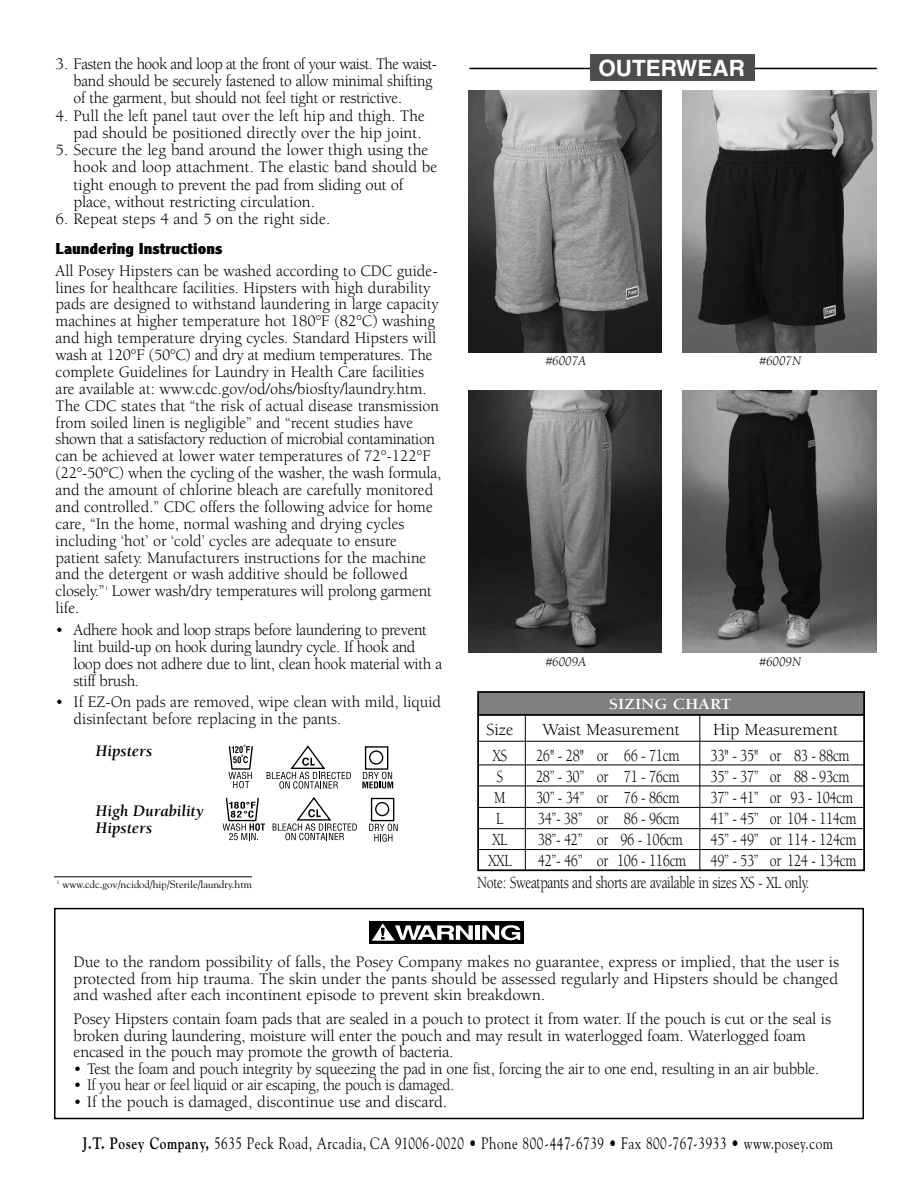
<style>
.page{position:relative;width:918px;height:1188px;background:#fff}
.page>*{position:absolute;margin:0;border:0;box-sizing:border-box;transform-origin:0 0}
.t1{font:700 22.5px "Helvetica";color:#fff}
.t2{font:17.4px/22.6px "Berkeley";letter-spacing:-.025em;color:#000;scale:.8 1}
.t3{font:17.4px "Berkeley";color:#000}
.t4{font:17.4px "Berkeley";letter-spacing:-.025em;color:#000}
.t5{font:16.5px/16.8px "Berkeley";color:#000}
.t6{font:16.5px/16.8px "Berkeley";letter-spacing:-.025em;color:#000}
.t7{font:16.5px "Goudy";letter-spacing:.04em;color:#000;scale:.8 1}
.t8{font:italic 700 16.5px/16.5px "Berkeley";color:#000}
.t9{font:16.5px "Clearface Gothic Extra Bold DTC";color:#000}
.t10{font:700 15.9px "Berkeley";color:#fff;scale:1.12 1}
.t11{font:italic 13.5px "Berkeley";color:#000}
.t12{font:10.5px "Goudy";color:#000}
.t13{font:5.25px "Goudy";color:#000}
.s1{font-weight:700}
</style>
<div class="page">
<div style="left:54px;top:908px;width:810px;height:211px;border:2px solid #000"></div>
<div style="left:370px;top:921px;width:154px;height:22px;background:#000"></div>
<div style="left:475px;top:925px;width:5px;height:15px;background:#fff"></div>
<svg style="left:482px;top:925px;width:38px;height:15px"></svg>
<svg style="left:372px;top:923px;width:101px;height:18px"></svg>
<div style="left:479px;top:692px;width:385px;height:23px;background:#808080"></div>
<hr style="left:477px;top:714px;width:388px;height:2px;background:#000">
<hr style="left:477px;top:741px;width:388px;height:1px;background:#000">
<hr style="left:477px;top:764px;width:388px;height:1px;background:#000">
<hr style="left:477px;top:786px;width:388px;height:1px;background:#000">
<hr style="left:477px;top:807px;width:388px;height:1px;background:#000">
<hr style="left:477px;top:828px;width:388px;height:1px;background:#000">
<hr style="left:477px;top:849px;width:388px;height:1px;background:#000">
<hr style="left:699px;top:715px;width:1px;height:155px;background:#000">
<hr style="left:525px;top:715px;width:1px;height:155px;background:#000">
<div style="left:477px;top:691px;width:388px;height:180px;border:2px solid #000"></div>
<div style="left:371px;top:798px;width:23px;height:23px;border:1px solid #000"></div>
<div style="left:375px;top:802px;width:14px;height:14px;border:1px solid #000;border-radius:50%"></div>
<svg style="left:273px;top:797px;width:84px;height:43px"></svg>
<svg style="left:223px;top:797px;width:42px;height:43px"></svg>
<svg style="left:369px;top:824px;width:28px;height:18px"></svg>
<div style="left:365px;top:746px;width:23px;height:24px;border:1px solid #000"></div>
<div style="left:369px;top:750px;width:14px;height:15px;border:1px solid #000;border-radius:50%"></div>
<svg style="left:267px;top:745px;width:84px;height:44px"></svg>
<svg style="left:228px;top:745px;width:25px;height:43px"></svg>
<svg style="left:362px;top:772px;width:31px;height:16px"></svg>
<img style="left:469px;top:90px;width:193px;height:262px">
<img style="left:683px;top:90px;width:194px;height:262px">
<hr style="left:469px;top:68px;width:408px;height:1px;background:#000">
<div style="left:590px;top:54px;width:165px;height:26px;background:#4d4d4d"></div>
<img style="left:469px;top:390px;width:193px;height:262px">
<img style="left:683px;top:390px;width:194px;height:262px">
<hr style="left:54px;top:876px;width:198px;height:1px;background:#000">
<p class="t5" style="left:74px;top:57px;width:365px;line-height:17.2px;text-indent:-18px">3. Fasten the hook and loop at the front of your waist. The waist&shy;band should be securely fastened to allow minimal shifting of the garment, but should not feel tight or restrictive.</p>
<p class="t5" style="left:56px;top:108px;width:371px;line-height:17.2px;text-align:right">4. Pull the left panel taut over the left hip and thigh. The pad should be positioned directly over the hip joint.</p>
<p class="t5" style="left:74px;top:143px;width:365px;line-height:17.2px;text-indent:-18px">5. Secure the leg band around the lower thigh using the hook and loop attachment. The elastic band should be tight enough to prevent the pad from sliding out of place, without restricting circulation.</p>
<p class="t5" style="left:56px;top:212px;width:276px">6. Repeat steps 4 and 5 on the right side.</p>
<p class="t9" style="left:56px;top:239px;width:168px">Laundering Instructions</p>
<p class="t5" style="left:56px;top:263px;width:387px">All Posey Hipsters can be washed according to CDC guide&shy;lines for healthcare facilities. Hipsters with high durability pads are designed to withstand laundering in large capacity machines at higher temperature hot 180°F (82°C) washing and high temperature drying cycles. Standard Hipsters will wash at 120°F (50°C) and dry at medium temperatures. The complete Guidelines for Laundry in Health Care facilities are available at: www.cdc.gov/od/ohs/biosfty/laundry.htm.<br>The CDC states that “the risk of actual disease transmission from soiled linen is negligible” and “recent studies have shown that a satisfactory reduction of microbial contamination can be achieved at lower water temperatures of 72°-122°F (22°-50°C) when the cycling of the washer, the wash formula, and the amount of chlorine bleach are carefully monitored and controlled.” CDC offers the following advice for home care, “In the home, normal washing and drying cycles including ‘hot’ or ‘cold’ cycles are adequate to ensure patient safety. Manufacturers instructions for the machine and the detergent or wash additive should be followed closely.”</p>
<p class="t13" style="left:106px;top:585px;width:4px">1</p>
<p class="t5" style="left:112px;top:584px;width:321px">Lower wash/dry temperatures will prolong garment</p>
<p class="t5" style="left:56px;top:601px;width:25px">life.</p>
<p class="t6" style="left:74px;top:623px;width:370px;text-indent:-18px">• Adhere hook and loop straps before laundering to prevent lint build-up on hook during laundry cycle. If hook and loop does not adhere due to lint, clean hook material with a stiff brush.</p>
<p class="t5" style="left:74px;top:695px;width:369px;text-indent:-18px">• If EZ-On pads are removed, wipe clean with mild, liquid disinfectant before replacing in the pants.</p>
<p class="t8" style="left:96px;top:744px;width:58px">Hipsters</p>
<p class="t8" style="left:96px;top:804px;width:109px">High Durability<br>Hipsters</p>
<p class="t12" style="left:57px;top:878px;width:197px"><sup>1</sup> www.cdc.gov/ncidod/hip/Sterile/laundry.htm</p>
<h1 class="t1" style="left:598px;top:60px;width:148px">OUTERWEAR</h1>
<p class="t11" style="left:546px;top:356px;width:42px">#6007A</p>
<p class="t11" style="left:760px;top:356px;width:43px">#6007N</p>
<p class="t11" style="left:546px;top:656px;width:42px">#6009A</p>
<p class="t11" style="left:760px;top:656px;width:43px">#6009N</p>
<p class="t10" style="left:609px;top:698px;width:111px">SIZING CHART</p>
<p class="t4" style="left:486px;top:723px;width:29px">Size</p>
<p class="t3" style="left:542px;top:723px;width:139px">Waist Measurement</p>
<p class="t3" style="left:713px;top:723px;width:127px">Hip Measurement</p>
<p class="t2" style="left:492px;top:746px;width:20px">XS</p>
<p class="t2" style="left:536px;top:746px;width:181px">26" - 28" or 66 - 71cm</p>
<p class="t2" style="left:710px;top:746px;width:175px">33" - 35" or 83 - 88cm</p>
<p class="t2" style="left:497px;top:767px;width:10px">S</p>
<p class="t2" style="left:536px;top:767px;width:181px">28” - 30” or 71 - 76cm</p>
<p class="t2" style="left:710px;top:767px;width:175px">35” - 37” or 88 - 93cm</p>
<p class="t2" style="left:494px;top:788px;width:16px">M</p>
<p class="t2" style="left:536px;top:788px;width:181px">30” - 34” or 76 - 86cm</p>
<p class="t2" style="left:710px;top:788px;width:180px">37” - 41” or 93 - 104cm</p>
<p class="t2" style="left:496px;top:808px;width:11px">L</p>
<p class="t2" style="left:538px;top:808px;width:178px">34”- 38” or 86 - 96cm</p>
<p class="t2" style="left:710px;top:808px;width:184px">41” - 45” or 104 - 114cm</p>
<p class="t2" style="left:492px;top:829px;width:21px">XL</p>
<p class="t2" style="left:538px;top:829px;width:183px">38”- 42” or 96 - 106cm</p>
<p class="t2" style="left:710px;top:829px;width:184px">45” - 49” or 114 - 124cm</p>
<p class="t2" style="left:488px;top:850px;width:31px">XXL</p>
<p class="t2" style="left:538px;top:850px;width:187px">42”- 46” or 106 - 116cm</p>
<p class="t2" style="left:477px;top:850px;width:476px;text-indent:233px">49” - 53” or 124 - 134cm<br>Note: Sweatpants and shorts are available in sizes XS - XL only.</p>
<p class="t5" style="left:74px;top:955px;width:767px;text-align:justify">Due to the random possibility of falls, the Posey Company makes no guarantee, express or implied, that the user is protected from hip trauma. The skin under the pants should be assessed regularly and Hipsters should be changed and washed after each incontinent episode to prevent skin breakdown.</p>
<p class="t5" style="left:74px;top:1012px;width:759px">Posey Hipsters contain foam pads that are sealed in a pouch to protect it from water. If the pouch is cut or the seal is broken during laundering, moisture will enter the pouch and may result in waterlogged foam. Waterlogged foam encased in the pouch may promote the growth of bacteria.</p>
<p class="t5" style="left:74px;top:1062px;width:747px">• Test the foam and pouch integrity by squeezing the pad in one fist, forcing the air to one end, resulting in an air bubble.</p>
<p class="t5" style="left:74px;top:1078px;width:382px">• If you hear or feel liquid or air escaping, the pouch is damaged.</p>
<p class="t5" style="left:74px;top:1095px;width:375px">• If the pouch is damaged, discontinue use and discard.</p>
<p class="t7" style="left:83px;top:1134px;width:940px"><span class="s1">J.T. Posey Company,</span> 5635 Peck Road, Arcadia, CA 91006-0020 • Phone 800-447-6739 • Fax 800-767-3933 • www.posey.com</p>
</div>
